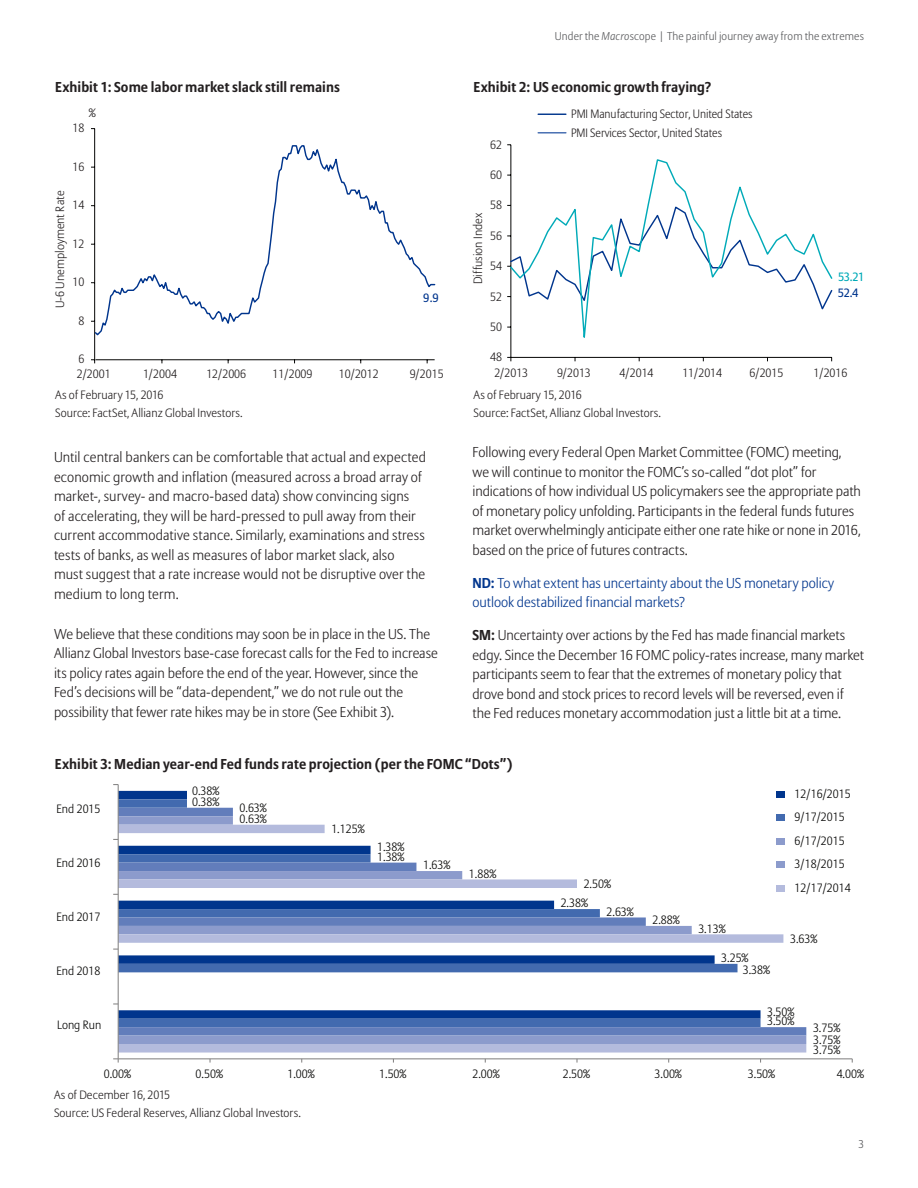
<style>
.page{position:relative;width:918px;height:1188px;background:#fff}
.page>*{position:absolute;margin:0;border:0;box-sizing:border-box;transform-origin:0 0}
.Body{font:300 14.25px/19.5px "Allianz Sans";color:#231f20}
.Subheadline_Type_3{font:700 14.25px "Allianz Sans";letter-spacing:.005em;color:#231f20}
.Body-2{font:300 14.25px/19.5px "Allianz Sans";letter-spacing:-.005em;color:#00358d}
.t1{font:300 12px/23.5px "Allianz Sans";color:#050504}
.source{font:300 12px "Allianz Sans";letter-spacing:.005em;color:#231f20}
.t2{font:300 12px "Allianz Sans";letter-spacing:-.005em;color:#231f20}
.t3{font:300 12px/18.5px "Allianz Sans";letter-spacing:-.005em;color:#231f20;scale:.96 1}
.t4{font:12px "Allianz Sans";color:#00358d}
.t5{font:12px "Allianz Sans";color:#00aab8}
.AllianzGI_Subject_li{font:300 11.25px "Allianz Sans";letter-spacing:.015em;color:#57585a}
.s1{font-style:italic}
.s2{font-weight:700}
</style>
<div class="page">
<hr style="left:94px;top:129px;width:1px;height:231px;background:#050504">
<hr style="left:96px;top:360px;width:339px;height:1px;background:#050504">
<svg style="left:94px;top:144px;width:342px;height:193px"></svg>
<hr style="left:511px;top:145px;width:1px;height:212px;background:#050504">
<hr style="left:511px;top:357px;width:321px;height:1px;background:#050504">
<svg style="left:509px;top:158px;width:324px;height:197px"></svg>
<svg style="left:538px;top:114px;width:28px;height:1px"></svg>
<hr style="left:538px;top:132px;width:28px;height:2px;background:#426aaf">
<svg style="left:119px;top:799px;width:114px;height:9px"></svg>
<svg style="left:119px;top:808px;width:114px;height:8px"></svg>
<svg style="left:119px;top:816px;width:206px;height:9px"></svg>
<svg style="left:119px;top:825px;width:687px;height:228px"></svg>
<hr style="left:118px;top:1058px;width:734px;height:1px;background:#878686">
<hr style="left:118px;top:785px;width:1px;height:274px;background:#878686">
<svg style="left:113px;top:1058px;width:6px;height:5px"></svg>
<div style="left:776px;top:791px;width:9px;height:6px;background:#00358d"></div>
<div style="left:776px;top:814px;width:9px;height:7px;background:#426aaf"></div>
<div style="left:776px;top:838px;width:9px;height:6px;background:#8c9bcc"></div>
<div style="left:776px;top:861px;width:9px;height:7px;background:#8c9bcc"></div>
<div style="left:776px;top:885px;width:9px;height:6px;background:#b4bbdd"></div>
<p class="Subheadline_Type_3" style="left:55px;top:78px;width:286px">Exhibit 1: Some labor market slack still remains</p>
<p class="t2" style="left:89px;top:106px;width:8px">%</p>
<p class="t2" style="left:73px;top:121px;width:13px">18</p>
<p class="t2" style="left:73px;top:159px;width:13px">16</p>
<p class="t2" style="left:53px;top:308px;width:119px;rotate:-90deg">U-6 Unemployment Rate</p>
<p class="t2" style="left:73px;top:198px;width:13px">14</p>
<p class="t2" style="left:73px;top:236px;width:13px">12</p>
<p class="t2" style="left:73px;top:275px;width:13px">10</p>
<p class="t2" style="left:78px;top:313px;width:7px">8</p>
<p class="t2" style="left:78px;top:352px;width:7px">6</p>
<p class="t4" style="left:423px;top:290px;width:17px">9.9</p>
<p class="t2" style="left:77px;top:367px;width:35px">2/2001</p>
<p class="t2" style="left:143px;top:367px;width:35px">1/2004</p>
<p class="t2" style="left:206px;top:367px;width:41px">12/2006</p>
<p class="t2" style="left:273px;top:367px;width:41px">11/2009</p>
<p class="t2" style="left:339px;top:367px;width:41px">10/2012</p>
<p class="t2" style="left:410px;top:367px;width:35px">9/2015</p>
<p class="source" style="left:55px;top:388px;width:110px">As of February 15, 2016</p>
<p class="source" style="left:55px;top:406px;width:189px">Source: FactSet, Allianz Global Investors.</p>
<p class="Body" style="left:54px;top:448px;width:374px">Until central bankers can be comfortable that actual and expected economic growth and inflation (measured across a broad array of market-, survey- and macro-based data) show convincing signs<br>of accelerating, they will be hard-pressed to pull away from their current accommodative stance. Similarly, examinations and stress tests of banks, as well as measures of labor market slack, also must suggest that a rate increase would not be disruptive over the medium to long term.</p>
<p class="Body" style="left:54px;top:625px;width:385px">We believe that these conditions may soon be in place in the US. The Allianz Global Investors base-case forecast calls for the Fed to increase its policy rates again before the end of the year. However, since the Fed’s decisions will be “data-dependent,” we do not rule out the possibility that fewer rate hikes may be in store (See Exhibit 3).</p>
<p class="AllianzGI_Subject_li" style="left:555px;top:29px;width:311px">Under the <span class="s1">Macro</span>scope | The painful journey away from the extremes</p>
<p class="Subheadline_Type_3" style="left:474px;top:77px;width:240px">Exhibit 2: US economic growth fraying?</p>
<p class="t2" style="left:490px;top:137px;width:13px">62</p>
<p class="t3" style="left:571px;top:105px;width:190px">PMI Manufacturing Sector, United States<br>PMI Services Sector, United States</p>
<p class="t2" style="left:490px;top:168px;width:13px">60</p>
<p class="t2" style="left:471px;top:284px;width:73px;rotate:-90deg">Diffusion Index</p>
<p class="t2" style="left:490px;top:198px;width:13px">58</p>
<p class="t2" style="left:490px;top:228px;width:13px">56</p>
<p class="t2" style="left:490px;top:259px;width:13px">54</p>
<p class="t2" style="left:490px;top:289px;width:13px">52</p>
<p class="t5" style="left:838px;top:270px;width:28px">53.21</p>
<p class="t4" style="left:838px;top:285px;width:22px">52.4</p>
<p class="t2" style="left:490px;top:320px;width:13px">50</p>
<p class="t2" style="left:490px;top:350px;width:13px">48</p>
<p class="t2" style="left:494px;top:366px;width:35px">2/2013</p>
<p class="t2" style="left:557px;top:366px;width:35px">9/2013</p>
<p class="t2" style="left:620px;top:366px;width:35px">4/2014</p>
<p class="t2" style="left:682px;top:366px;width:41px">11/2014</p>
<p class="t2" style="left:749px;top:366px;width:35px">6/2015</p>
<p class="t2" style="left:814px;top:366px;width:35px">1/2016</p>
<p class="source" style="left:474px;top:388px;width:110px">As of February 15, 2016</p>
<p class="source" style="left:474px;top:406px;width:189px">Source: FactSet, Allianz Global Investors.</p>
<p class="Body" style="left:472px;top:443px;width:390px">Following every Federal Open Market Committee (FOMC) meeting, we will continue to monitor the FOMC’s so-called “dot plot” for indications of how individual US policymakers see the appropriate path of monetary policy unfolding. Participants in the federal funds futures market overwhelmingly anticipate either one rate hike or none in 2016, based on the price of futures contracts.</p>
<p class="Body-2" style="left:472px;top:574px;width:363px"><span class="s2">ND:</span> To what extent has uncertainty about the US monetary policy outlook destabilized financial markets?</p>
<p class="Body" style="left:472px;top:626px;width:393px"><span class="s2">SM:</span> Uncertainty over actions by the Fed has made financial markets edgy. Since the December 16 FOMC policy-rates increase, many market participants seem to fear that the extremes of monetary policy that drove bond and stock prices to record levels will be reversed, even if the Fed reduces monetary accommodation just a little bit at a time.</p>
<p class="Subheadline_Type_3" style="left:55px;top:755px;width:459px">Exhibit 3: Median year-end Fed funds rate projection (per the FOMC “Dots”)</p>
<p class="t1" style="left:192px;top:779px;width:29px">0.38%</p>
<p class="t1" style="left:57px;top:798px;width:45px">End 2015</p>
<p class="t1" style="left:57px;top:852px;width:45px">End 2016</p>
<p class="t1" style="left:57px;top:906px;width:45px">End 2017</p>
<p class="t1" style="left:57px;top:959px;width:45px">End 2018</p>
<p class="t1" style="left:57px;top:1013px;width:46px">Long Run</p>
<p class="t1" style="left:192px;top:791px;width:29px">0.38%</p>
<p class="t1" style="left:240px;top:796px;width:29px">0.63%</p>
<p class="t1" style="left:240px;top:808px;width:29px">0.63%</p>
<p class="t1" style="left:331px;top:817px;width:35px">1.125%</p>
<p class="t1" style="left:377px;top:836px;width:29px">1.38%</p>
<p class="t1" style="left:377px;top:846px;width:29px">1.38%</p>
<p class="t1" style="left:423px;top:854px;width:29px">1.63%</p>
<p class="t1" style="left:469px;top:862px;width:29px">1.88%</p>
<p class="t1" style="left:584px;top:872px;width:29px">2.50%</p>
<p class="t1" style="left:561px;top:892px;width:29px">2.38%</p>
<p class="t1" style="left:607px;top:900px;width:29px">2.63%</p>
<p class="t1" style="left:652px;top:909px;width:29px">2.88%</p>
<p class="t1" style="left:698px;top:917px;width:29px">3.13%</p>
<p class="t1" style="left:721px;top:947px;width:29px">3.25%</p>
<p class="t1" style="left:743px;top:958px;width:29px">3.38%</p>
<p class="t1" style="left:795px;top:782px;width:58px">12/16/2015<br>9/17/2015<br>6/17/2015<br>3/18/2015<br>12/17/2014</p>
<p class="t1" style="left:790px;top:927px;width:29px">3.63%</p>
<p class="t1" style="left:767px;top:1000px;width:29px">3.50%</p>
<p class="t1" style="left:767px;top:1010px;width:29px">3.50%</p>
<p class="t1" style="left:813px;top:1017px;width:29px">3.75%</p>
<p class="t1" style="left:813px;top:1028px;width:29px">3.75%</p>
<p class="t1" style="left:813px;top:1038px;width:29px">3.75%</p>
<p class="t1" style="left:104px;top:1063px;width:29px">0.00%</p>
<p class="t1" style="left:196px;top:1063px;width:29px">0.50%</p>
<p class="t1" style="left:287px;top:1063px;width:29px">1.00%</p>
<p class="t1" style="left:379px;top:1063px;width:29px">1.50%</p>
<p class="t1" style="left:473px;top:1063px;width:29px">2.00%</p>
<p class="t1" style="left:563px;top:1063px;width:29px">2.50%</p>
<p class="t1" style="left:655px;top:1063px;width:29px">3.00%</p>
<p class="t1" style="left:748px;top:1063px;width:29px">3.50%</p>
<p class="t1" style="left:837px;top:1063px;width:29px">4.00%</p>
<p class="source" style="left:54px;top:1088px;width:118px">As of December 16, 2015</p>
<p class="source" style="left:54px;top:1106px;width:248px">Source: US Federal Reserves, Allianz Global Investors.</p>
<p class="AllianzGI_Subject_li" style="left:858px;top:1137px;width:7px">3</p>
</div>
